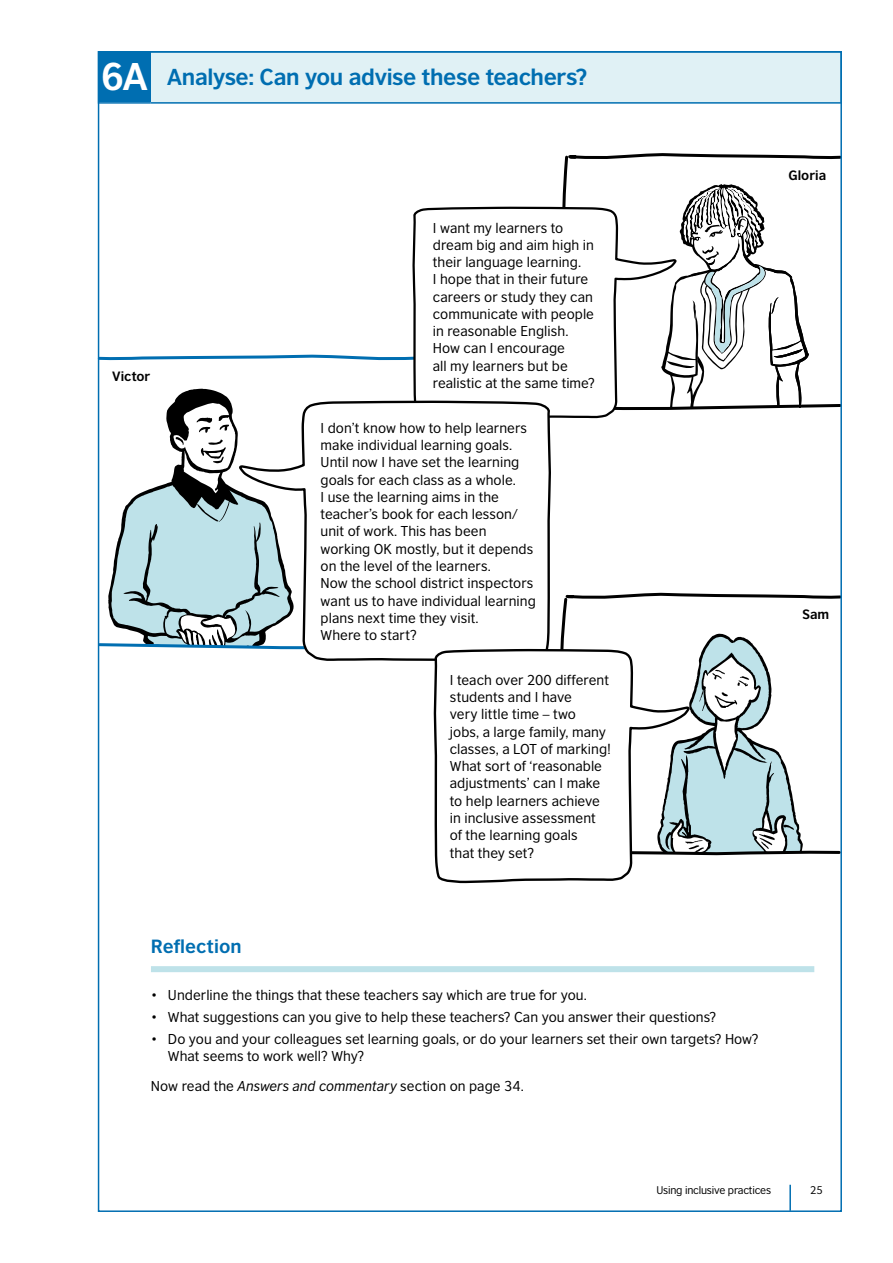
<style>
.page{position:relative;width:893px;height:1263px;background:#fff}
.page>*{position:absolute;margin:0;border:0;box-sizing:border-box;transform-origin:0 0}
.t1{font:700 21.75px "British Council Sans";letter-spacing:-.02em;color:#006eb1}
.t2{font:700 18px "British Council Sans";color:#006eb1}
.t3{font:13.5px/17.2px "British Council Sans";letter-spacing:.005em;color:#000}
.t4{font:700 12.75px "British Council Sans";color:#000}
.t5{font:10.5px "British Council Sans";letter-spacing:-.02em;color:#000}
.s1{font-size:36.45px;color:#fff}
.s2{font-style:italic}
</style>
<div class="page">
<div style="left:151px;top:966px;width:663px;height:6px;background:#bee2e9"></div>
<div style="left:150px;top:52px;width:691px;height:51px;background:#e0f1f5"></div>
<hr style="left:98px;top:102px;width:52px;height:2px;background:#006eb1">
<hr style="left:150px;top:102px;width:692px;height:2px;background:#006eb1">
<div style="left:99px;top:53px;width:51px;height:49px;background:#006eb1"></div>
<svg style="left:97px;top:354px;width:314px;height:8px"></svg>
<svg style="left:179px;top:389px;width:45px;height:6px"></svg>
<svg style="left:97px;top:395px;width:142px;height:296px"></svg>
<svg style="left:562px;top:153px;width:277px;height:257px"></svg>
<svg style="left:411px;top:205px;width:265px;height:214px"></svg>
<svg style="left:239px;top:399px;width:313px;height:262px"></svg>
<svg style="left:545px;top:591px;width:294px;height:265px"></svg>
<svg style="left:433px;top:648px;width:256px;height:325px"></svg>
<hr style="left:789px;top:1185px;width:2px;height:26px;background:#006eb1">
<h1 class="t1" style="left:101px;top:58px;width:488px"><span class="s1">6A</span> Analyse: Can you advise these teachers?</h1>
<p class="t4" style="left:112px;top:365px;width:40px">Victor</p>
<p class="t3" style="left:433px;top:218px;width:164px">I want my learners to dream big and aim high in their language learning.<br>I hope that in their future careers or study they can communicate with people in reasonable English.<br>How can I encourage<br>all my learners but be realistic at the same time?</p>
<p class="t3" style="left:321px;top:418px;width:217px">I don’t know how to help learners make individual learning goals.<br>Until now I have set the learning goals for each class as a whole.<br>I use the learning aims in the teacher’s book for each lesson/ unit of work. This has been working OK mostly, but it depends on the level of the learners.<br>Now the school district inspectors want us to have individual learning plans next time they visit.<br>Where to start?</p>
<p class="t3" style="left:450px;top:670px;width:163px">I teach over 200 different students and I have<br>very little time – two<br>jobs, a large family, many classes, a LOT of marking!<br>What sort of ‘reasonable adjustments’ can I make to help learners achieve in inclusive assessment of the learning goals<br>that they set?</p>
<p class="t4" style="left:788px;top:164px;width:39px">Gloria</p>
<p class="t4" style="left:802px;top:603px;width:28px">Sam</p>
<h2 class="t2" style="left:151px;top:931px;width:92px">Reflection</h2>
<p class="t3" style="left:151px;top:985px;width:437px">• Underline the things that these teachers say which are true for you.</p>
<p class="t3" style="left:151px;top:1007px;width:567px">• What suggestions can you give to help these teachers? Can you answer their questions?</p>
<p class="t3" style="left:168px;top:1029px;width:592px;text-indent:-17px">• Do you and your colleagues set learning goals, or do your learners set their own targets? How?<br>What seems to work well? Why?</p>
<p class="t3" style="left:151px;top:1076px;width:374px">Now read the <span class="s2">Answers and commentary</span> section on page 34.</p>
<p class="t5" style="left:656px;top:1181px;width:116px">Using inclusive practices</p>
<p class="t5" style="left:810px;top:1181px;width:14px">25</p>
</div>
